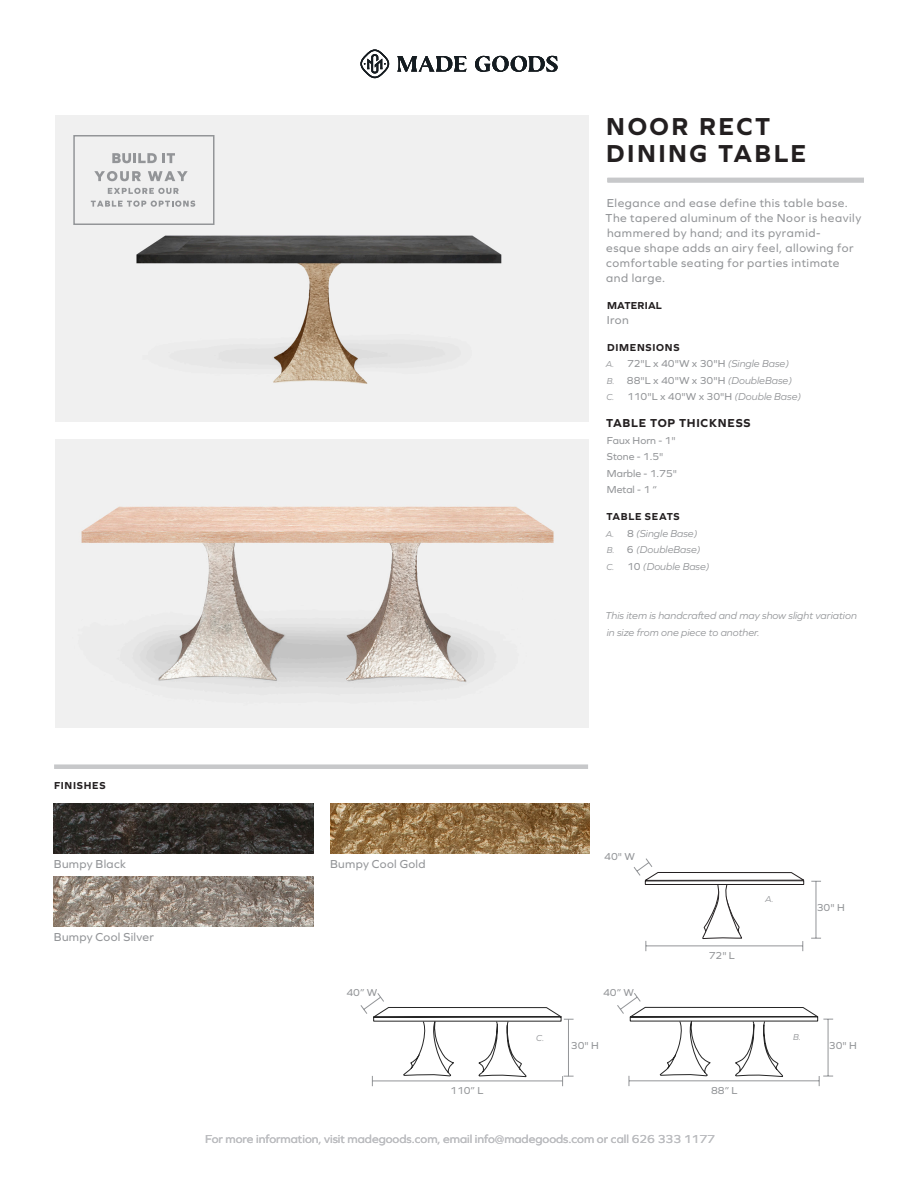
<style>
.page{position:relative;width:918px;height:1188px;background:#fff}
.page>*{position:absolute;margin:0;border:0;box-sizing:border-box;transform-origin:0 0}
.t1{font:700 25.5px/27px "Graphie";letter-spacing:.095em;color:#231f20}
.t2{font:12px/15px "Graphie";letter-spacing:.045em;color:#939598}
.t3{font:12px "Graphie";color:#bcbdc0}
.t4{font:12px "Graphie";letter-spacing:.025em;color:#939598}
.t5{font:700 12px "Graphie";letter-spacing:.065em;color:#231f20}
.t6{font:10.5px "Graphie";color:#939598}
.t7{font:italic 10.5px/16.5px "Graphie";color:#939598}
.t8{font:700 10.5px "Graphie";letter-spacing:.07em;color:#231f20}
.t9{font:700 10.5px "Graphie";letter-spacing:.02em;color:#231f20}
.t10{font:italic 9px "Graphie";color:#939598}
.s1{font-style:italic;font-size:9px}
.s2{font-style:italic}
.s3{font-size:9px}
.s4{font-style:normal}
</style>
<div class="page">
<div style="left:608px;top:178px;width:256px;height:5px;background:#d3d4d6"></div>
<svg style="left:397px;top:56px;width:161px;height:16px"></svg>
<svg style="left:360px;top:50px;width:29px;height:28px"></svg>
<div style="left:54px;top:764px;width:534px;height:5px;background:#c7c8ca"></div>
<hr style="left:608px;top:178px;width:256px;height:4px;background:#c7c8ca">
<img style="left:55px;top:116px;width:533px;height:305px">
<img style="left:55px;top:440px;width:533px;height:288px">
<svg style="left:108px;top:188px;width:71px;height:6px"></svg>
<svg style="left:91px;top:201px;width:104px;height:6px"></svg>
<svg style="left:112px;top:153px;width:63px;height:10px"></svg>
<svg style="left:94px;top:171px;width:47px;height:10px"></svg>
<svg style="left:148px;top:171px;width:40px;height:10px"></svg>
<div style="left:73px;top:135px;width:141px;height:90px;border:2px solid #939598"></div>
<img style="left:330px;top:804px;width:260px;height:50px">
<img style="left:54px;top:804px;width:260px;height:50px">
<img style="left:54px;top:877px;width:260px;height:49px">
<svg style="left:633px;top:858px;width:188px;height:93px"></svg>
<svg style="left:360px;top:993px;width:214px;height:93px"></svg>
<svg style="left:617px;top:993px;width:216px;height:93px"></svg>
<p class="t1" style="left:606px;top:112px;width:202px">NOOR RECT<br>DINING TABLE</p>
<p class="t2" style="left:606px;top:195px;width:257px">Elegance and ease define this table base.<br>The tapered aluminum of the Noor is heavily hammered by hand; and its pyramid-<br>esque shape adds an airy feel, allowing for comfortable seating for parties intimate and large.</p>
<p class="t9" style="left:607px;top:299px;width:57px">MATERIAL</p>
<p class="t2" style="left:607px;top:312px;width:23px">Iron</p>
<p class="t8" style="left:607px;top:341px;width:74px">DIMENSIONS</p>
<p class="t6" style="left:606px;top:358px;width:185px"><span class="s1">A.</span> 72"L x 40"W x 30"H <span class="s2">(Single Base)</span></p>
<p class="t6" style="left:607px;top:374px;width:187px"><span class="s1">B.</span> 88"L x 40"W x 30"H <span class="s2">(DoubleBase)</span></p>
<p class="t6" style="left:606px;top:391px;width:196px"><span class="s1">C.</span> 110"L x 40"W x 30"H <span class="s2">(Double Base)</span></p>
<p class="t5" style="left:606px;top:416px;width:146px">TABLE TOP THICKNESS</p>
<p class="t6" style="left:607px;top:434px;width:70px">Faux Horn - 1"</p>
<p class="t6" style="left:607px;top:451px;width:58px">Stone - 1.5"</p>
<p class="t6" style="left:607px;top:467px;width:72px">Marble - 1.75"</p>
<p class="t6" style="left:607px;top:484px;width:52px">Metal - 1 “</p>
<p class="t8" style="left:606px;top:510px;width:75px">TABLE SEATS</p>
<p class="t7" style="left:606px;top:525px;width:93px"><span class="s3">A.</span> <span class="s4">8</span> (Single Base)</p>
<p class="t7" style="left:607px;top:541px;width:95px"><span class="s3">B.</span> <span class="s4">6</span> (DoubleBase)</p>
<p class="t7" style="left:606px;top:558px;width:105px"><span class="s3">C.</span> <span class="s4">10</span> (Double Base)</p>
<p class="t7" style="left:606px;top:607px;width:253px">This item is handcrafted and may show slight variation in size from one piece to another.</p>
<p class="t8" style="left:54px;top:779px;width:53px">FINISHES</p>
<p class="t4" style="left:54px;top:857px;width:74px">Bumpy Black</p>
<p class="t4" style="left:54px;top:930px;width:102px">Bumpy Cool Silver</p>
<p class="t4" style="left:330px;top:857px;width:97px">Bumpy Cool Gold</p>
<p class="t6" style="left:346px;top:986px;width:33px">40” W</p>
<p class="t6" style="left:450px;top:1085px;width:35px">110” L</p>
<p class="t6" style="left:604px;top:850px;width:32px">40" W</p>
<p class="t10" style="left:536px;top:1032px;width:10px">C.</p>
<p class="t6" style="left:603px;top:986px;width:33px">40” W</p>
<p class="t6" style="left:571px;top:1039px;width:29px">30" H</p>
<p class="t6" style="left:709px;top:949px;width:28px">72" L</p>
<p class="t6" style="left:711px;top:1085px;width:28px">88” L</p>
<p class="t3" style="left:205px;top:1132px;width:511px">For more information, visit madegoods.com, email info@madegoods.com or call 626 333 1177</p>
<p class="t10" style="left:765px;top:894px;width:10px">A.</p>
<p class="t6" style="left:817px;top:902px;width:29px">30" H</p>
<p class="t10" style="left:793px;top:1032px;width:9px">B.</p>
<p class="t6" style="left:829px;top:1039px;width:29px">30" H</p>
</div>
